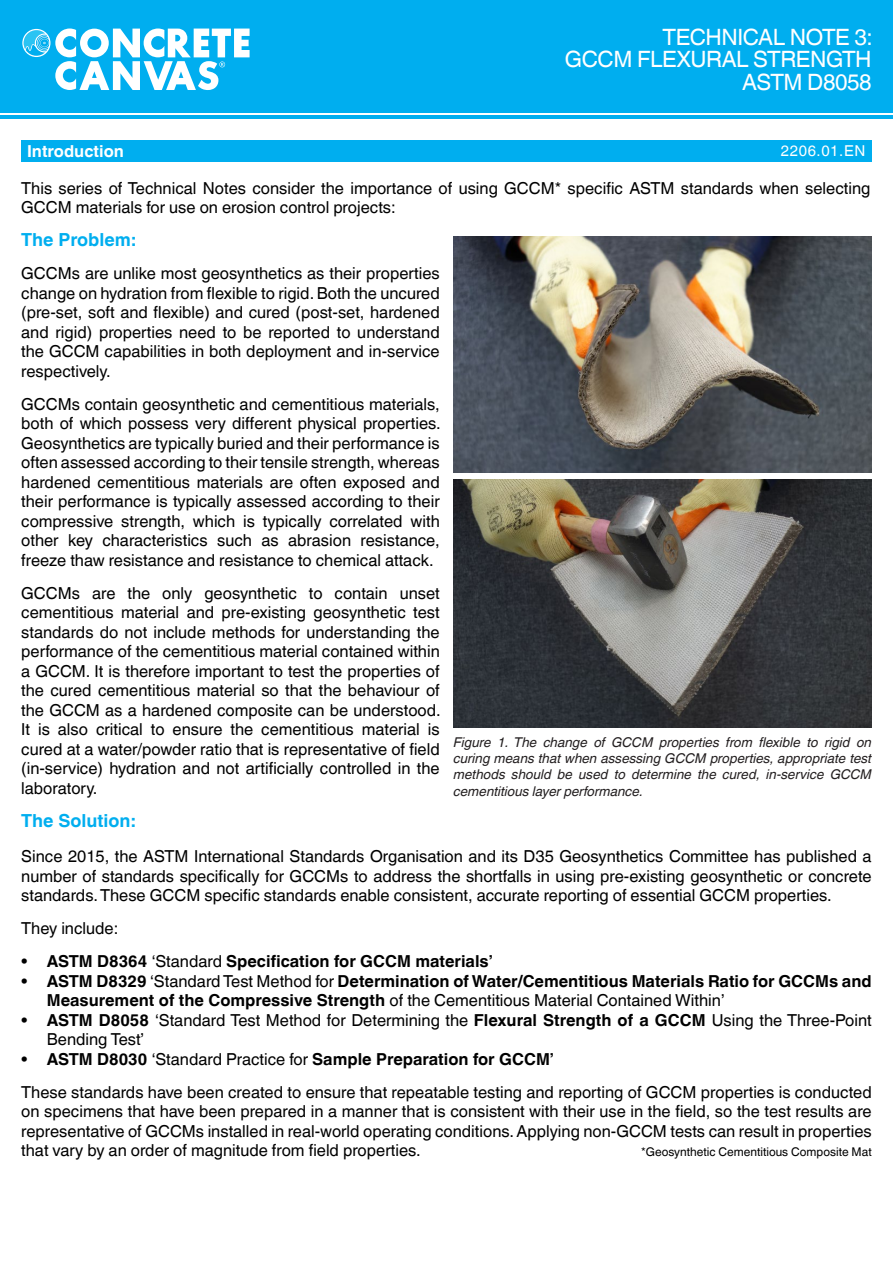
<style>
.page{position:relative;width:893px;height:1263px;background:#fff}
.page>*{position:absolute;margin:0;border:0;box-sizing:border-box;transform-origin:0 0}
.t1{font:22.5px "Helvetica World";letter-spacing:-.02em;color:#fff}
.t2{font:700 18px "Helvetica World";color:#00aeef}
.t3{font:16.5px/19.5px "Helvetica World";color:#000;text-align:justify}
.t4{font:700 16.5px/19.5px "Helvetica World";color:#000}
.t5{font:700 16.5px "Helvetica World";color:#fff}
.t6{font:15px "Helvetica World";letter-spacing:.04em;color:#fff}
.t7{font:italic 13.5px/16.2px "Helvetica World";color:#231f20;text-align:justify}
.t8{font:12px "Helvetica World";color:#000}
.s1{font-weight:400}
.s2{font-weight:700}
</style>
<div class="page">
<div style="left:0;top:0;width:893px;height:119px;background:#00aeef"></div>
<hr style="left:0;top:114px;width:893px;height:1px;background:#fff">
<svg style="left:22px;top:29px;width:228px;height:61px"></svg>
<img style="left:454px;top:236px;width:418px;height:237px">
<img style="left:454px;top:480px;width:418px;height:247px">
<div style="left:21px;top:140px;width:851px;height:21px;background:#00aeef"></div>
<p class="t1" style="left:662px;top:24px;width:212px">TECHNICAL NOTE 3:</p>
<p class="t1" style="left:565px;top:46px;width:308px">GCCM FLEXURAL STRENGTH</p>
<p class="t1" style="left:742px;top:69px;width:131px">ASTM D8058</p>
<p class="t5" style="left:27px;top:141px;width:98px">Introduction</p>
<p class="t6" style="left:781px;top:142px;width:86px">2206.01.EN</p>
<p class="t3" style="left:21px;top:178px;width:850px">This series of Technical Notes consider the importance of using GCCM* specific ASTM standards when selecting<br>GCCM materials for use on erosion control projects:</p>
<p class="t2" style="left:21px;top:229px;width:116px">The Problem:</p>
<p class="t3" style="left:21px;top:264px;width:420px">GCCMs are unlike most geosynthetics as their properties change on hydration from flexible to rigid. Both the uncured (pre-set, soft and flexible) and cured (post-set, hardened and rigid) properties need to be reported to understand the GCCM capabilities in both deployment and in-service respectively.</p>
<p class="t3" style="left:21px;top:394px;width:421px">GCCMs contain geosynthetic and cementitious materials, both of which possess very different physical properties.<br>Geosynthetics are typically buried and their performance is often assessed according to their tensile strength, whereas hardened cementitious materials are often exposed and their performance is typically assessed according to their compressive strength, which is typically correlated with other key characteristics such as abrasion resistance, freeze thaw resistance and resistance to chemical attack.</p>
<p class="t3" style="left:21px;top:583px;width:421px">GCCMs are the only geosynthetic to contain unset cementitious material and pre-existing geosynthetic test standards do not include methods for understanding the performance of the cementitious material contained within a GCCM. It is therefore important to test the properties of the cured cementitious material so that the behaviour of the GCCM as a hardened composite can be understood.<br>It is also critical to ensure the cementitious material is cured at a water/powder ratio that is representative of field (in-service) hydration and not artificially controlled in the laboratory.</p>
<p class="t2" style="left:21px;top:810px;width:116px">The Solution:</p>
<p class="t3" style="left:21px;top:846px;width:852px">Since 2015, the ASTM International Standards Organisation and its D35 Geosynthetics Committee has published a number of standards specifically for GCCMs to address the shortfalls in using pre-existing geosynthetic or concrete standards. These GCCM specific standards enable consistent, accurate reporting of essential GCCM properties.</p>
<p class="t3" style="left:21px;top:918px;width:99px">They include:</p>
<p class="t4" style="left:21px;top:951px;width:473px">• ASTM D8364 <span class="s1">‘Standard</span> Specification for GCCM materials’</p>
<p class="t4" style="left:47px;top:971px;width:826px;text-indent:-26px">• ASTM D8329 <span class="s1">‘Standard Test Method for</span> Determination of Water/Cementitious Materials Ratio for GCCMs and<br>Measurement of the Compressive Strength <span class="s1">of the Cementitious Material Contained Within’</span></p>
<p class="t3" style="left:47px;top:1010px;width:826px;text-indent:-26px"><span class="s2">• ASTM D8058</span> ‘Standard Test Method for Determining the <span class="s2">Flexural Strength of a GCCM</span> Using the Three-Point<br>Bending Test’</p>
<p class="t4" style="left:21px;top:1049px;width:534px">• ASTM D8030 <span class="s1">‘Standard Practice for</span> Sample Preparation for GCCM’</p>
<p class="t3" style="left:21px;top:1082px;width:852px">These standards have been created to ensure that repeatable testing and reporting of GCCM properties is conducted on specimens that have been prepared in a manner that is consistent with their use in the field, so the test results are representative of GCCMs installed in real-world operating conditions. Applying non-GCCM tests can result in properties that vary by an order of magnitude from field properties.</p>
<p class="t7" style="left:454px;top:734px;width:420px">Figure 1. The change of GCCM properties from flexible to rigid on curing means that when assessing GCCM properties, appropriate test methods should be used to determine the cured, in-service GCCM cementitious layer performance.</p>
<p class="t8" style="left:641px;top:1145px;width:232px">*Geosynthetic Cementitious Composite Mat</p>
</div>
